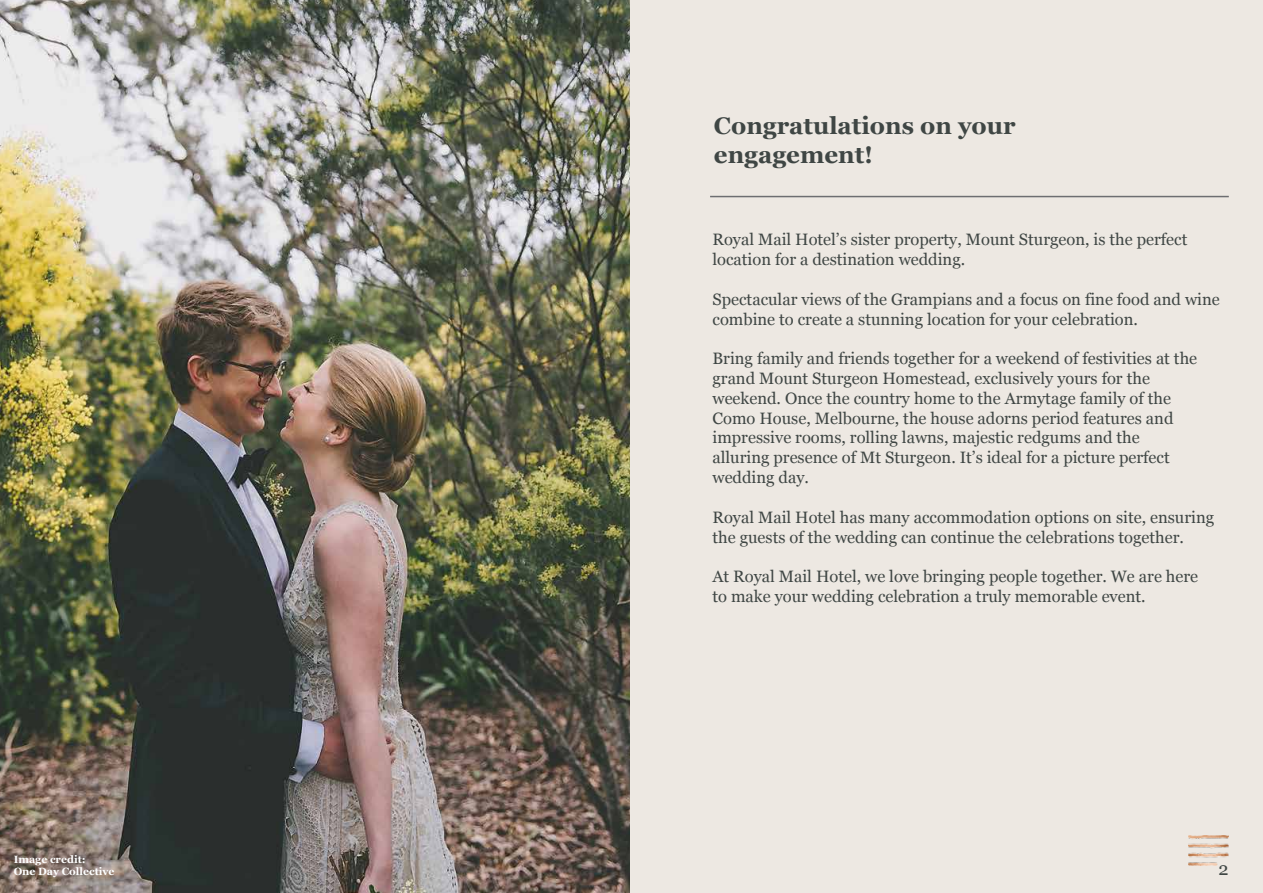
<style>
.page{position:relative;width:1263px;height:893px;background:#fff}
.page>*{position:absolute;margin:0;border:0;box-sizing:border-box;transform-origin:0 0}
.t1{font:700 24px/28.8px "Georgia";color:#3f4644}
.t2{font:18px "Georgia";color:#3f4644}
.t3{font:16.5px/19.8px "Georgia";color:#3f4644}
.t4{font:700 10.5px/12.6px "Georgia";color:#fff}
</style>
<div class="page">
<img style="left:0;top:0;width:630px;height:893px">
<div style="left:630px;top:0;width:633px;height:893px;background:#ede8e2"></div>
<img style="left:1188px;top:836px;width:40px;height:30px">
<hr style="left:710px;top:196px;width:519px;height:1px;background:#6d6e71">
<p class="t4" style="left:14px;top:852px;width:102px">Image credit:<br>One Day Collective</p>
<h1 class="t1" style="left:714px;top:110px;width:303px">Congratulations on your engagement!</h1>
<p class="t3" style="left:712px;top:229px;width:476px">Royal Mail Hotel’s sister property, Mount Sturgeon, is the perfect location for a destination wedding.</p>
<p class="t3" style="left:712px;top:289px;width:509px">Spectacular views of the Grampians and a focus on fine food and wine combine to create a stunning location for your celebration.</p>
<p class="t3" style="left:712px;top:348px;width:486px">Bring family and friends together for a weekend of festivities at the grand Mount Sturgeon Homestead, exclusively yours for the weekend. Once the country home to the Armytage family of the Como House, Melbourne, the house adorns period features and impressive rooms, rolling lawns, majestic redgums and the alluring presence of Mt Sturgeon. It’s ideal for a picture perfect wedding day.</p>
<p class="t3" style="left:712px;top:506px;width:503px">Royal Mail Hotel has many accommodation options on site, ensuring the guests of the wedding can continue the celebrations together.</p>
<p class="t3" style="left:712px;top:566px;width:487px">At Royal Mail Hotel, we love bringing people together. We are here to make your wedding celebration a truly memorable event.</p>
<p class="t2" style="left:1218px;top:856px;width:12px">2</p>
</div>
